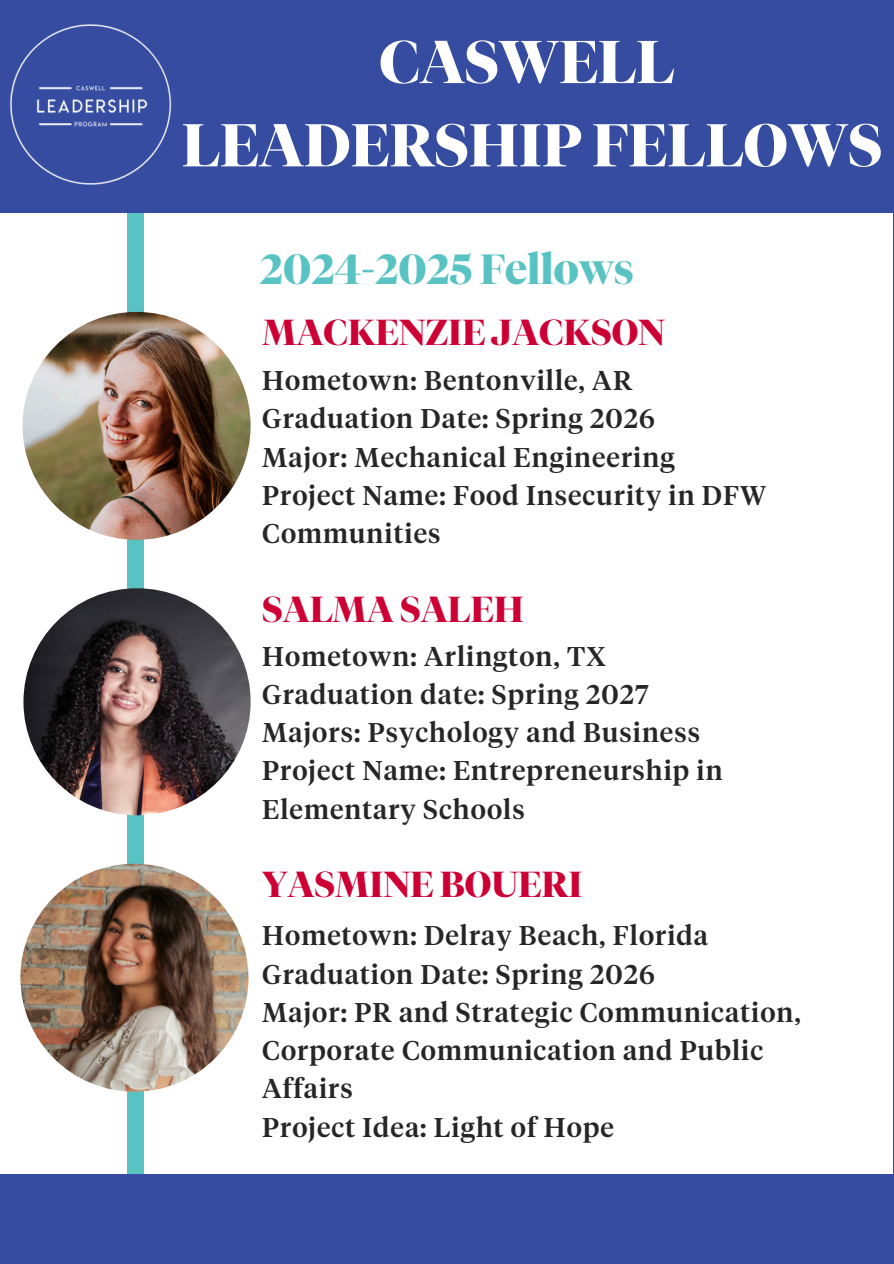
<style>
.page{position:relative;width:894px;height:1264px;background:#fff}
.page>*{position:absolute;margin:0;border:0;box-sizing:border-box;transform-origin:0 0}
.t1{font:700 60px/83.2px "Tiempos Fine";color:#fff;text-align:center}
.t2{font:700 42px "Tiempos Fine";color:#59c3c3}
.t3{font:700 36px "Tiempos Fine";color:#cc0035}
.t4{font:500 27px/38.2px "Tiempos Headline";letter-spacing:.04em;color:#262626}
</style>
<div class="page">
<div style="left:0;top:0;width:893px;height:1263px;background:#354ca1"></div>
<div style="left:0;top:213px;width:892px;height:961px;background:#fff"></div>
<div style="left:127px;top:213px;width:17px;height:960px;background:#59c3c3"></div>
<img style="left:23px;top:312px;width:227px;height:228px;border-radius:50%">
<img style="left:23px;top:588px;width:227px;height:227px;border-radius:50%">
<img style="left:10px;top:24px;width:162px;height:161px">
<img style="left:20px;top:863px;width:228px;height:228px;border-radius:50%">
<p class="t1" style="left:182px;top:20px;width:702px">CASWELL<br>LEADERSHIP FELLOWS</p>
<p class="t2" style="left:260px;top:243px;width:375px">2024-2025 Fellows</p>
<p class="t3" style="left:262px;top:311px;width:404px">MACKENZIE JACKSON</p>
<p class="t4" style="left:262px;top:361px;width:371px">Hometown: Bentonville, AR</p>
<h2 class="t4" style="left:262px;top:399px;width:394px">Graduation Date: Spring 2026</h2>
<h3 class="t4" style="left:262px;top:438px;width:414px">Major: Mechanical Engineering</h3>
<p class="t4" style="left:262px;top:476px;width:505px">Project Name: Food Insecurity in DFW<br>Communities</p>
<p class="t3" style="left:262px;top:587px;width:263px">SALMA SALEH</p>
<p class="t4" style="left:262px;top:637px;width:345px">Hometown: Arlington, TX</p>
<p class="t4" style="left:262px;top:675px;width:388px">Graduation date: Spring 2027</p>
<h3 class="t4" style="left:262px;top:713px;width:439px">Majors: Psychology and Business</h3>
<p class="t4" style="left:262px;top:751px;width:462px">Project Name: Entrepreneurship in<br>Elementary Schools</p>
<p class="t3" style="left:262px;top:862px;width:322px">YASMINE BOUERI</p>
<h3 class="t4" style="left:262px;top:916px;width:447px">Hometown: Delray Beach, Florida</h3>
<p class="t4" style="left:262px;top:954px;width:394px">Graduation Date: Spring 2026</p>
<p class="t4" style="left:262px;top:993px;width:540px">Major: PR and Strategic Communication,<br>Corporate Communication and Public<br>Affairs</p>
<p class="t4" style="left:262px;top:1107px;width:353px">Project Idea: Light of Hope</p>
</div>
